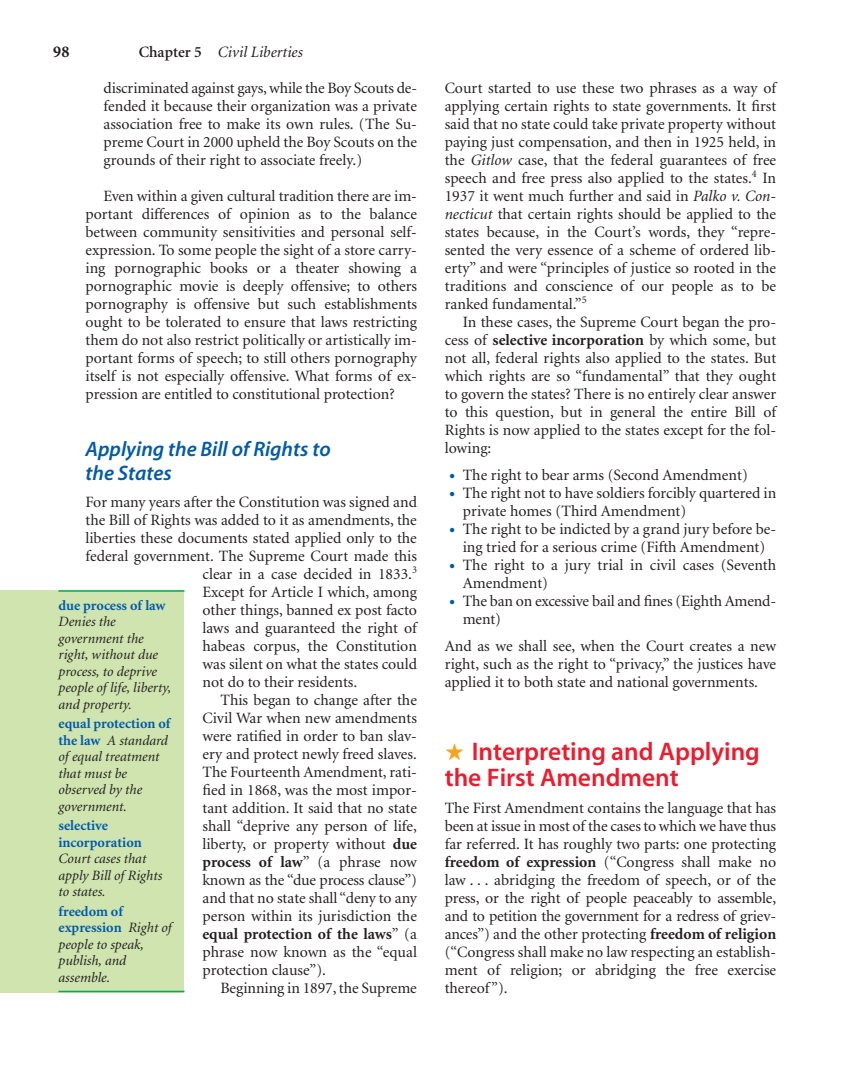
<style>
.page{position:relative;width:864px;height:1080px;background:#fff}
.page>*{position:absolute;margin:0;border:0;box-sizing:border-box;transform-origin:0 0}
.t1{font:25.5px/25.5px "Myriad Sem";color:#ee1b2d}
.t2{font:21px/24px "Myriad Sem Itl";color:#015aaa}
.t3{font:700 16.5px "Minion";color:#231f20}
.t4{font:15.75px/18px "Minion";color:#231f20;text-align:justify}
.t5{font:700 15.75px "Minion";color:#231f20}
.t6{font:italic 15.75px "Minion";color:#231f20}
.t7{font:italic 14.25px/16.5px "Minion";color:#231f20}
.s1{font-weight:600;font-style:normal}
.s2{font-weight:700}
.s3{font-weight:400}
.s4{font-weight:700;font-style:normal;color:#015aaa}
.s5{font-style:italic}
.s6{font-size:21px;color:#015aaa}
.s7{color:#f9a51b}
</style>
<div class="page">
<div style="left:0;top:590px;width:184px;height:403px;background:#cfe4ae"></div>
<hr style="left:58px;top:590px;width:126px;height:2px;background:#00ab5b">
<hr style="left:58px;top:991px;width:126px;height:1px;background:#00ab5b">
<p class="t3" style="left:53px;top:45px;width:18px">98</p>
<p class="t6" style="left:139px;top:46px;width:166px"><span class="s1">Chapter 5</span> Civil Liberties</p>
<p class="t4" style="left:104px;top:80px;width:315px">discriminated against gays, while the Boy Scouts de&shy;fended it because their organization was a private association free to make its own rules. (The Su&shy;preme Court in 2000 upheld the Boy Scouts on the grounds of their right to associate freely.)</p>
<p class="t4" style="left:85px;top:188px;width:333px;text-indent:18px">Even within a given cultural tradition there are im&shy;portant differences of opinion as to the balance between community sensitivities and personal self&shy;expression. To some people the sight of a store carry&shy;ing pornographic books or a theater showing a pornographic movie is deeply offensive; to others pornography is offensive but such establishments ought to be tolerated to ensure that laws restricting them do not also restrict politically or artistically im&shy;portant forms of speech; to still others pornography itself is not especially offensive. What forms of ex&shy;pression are entitled to constitutional protection?</p>
<p class="t2" style="left:86px;top:439px;width:247px">Applying the Bill of Rights to the States</p>
<p class="t4" style="left:86px;top:494px;width:333px">For many years after the Constitution was signed and</p>
<p class="t4" style="left:86px;top:512px;width:333px">the Bill of Rights was added to it as amendments, the</p>
<p class="t4" style="left:86px;top:530px;width:333px">liberties these documents stated applied only to the</p>
<p class="t4" style="left:86px;top:548px;width:333px">federal government. The Supreme Court made this</p>
<p class="t4" style="left:203px;top:566px;width:216px">clear in a case decided in 1833.<sup>3</sup></p>
<p class="t4" style="left:202px;top:584px;width:216px">Except for Article I which, among</p>
<p class="t4" style="left:202px;top:602px;width:216px">other things, banned ex post facto</p>
<p class="t4" style="left:202px;top:620px;width:216px">laws and guaranteed the right of</p>
<p class="t4" style="left:202px;top:638px;width:216px">habeas corpus, the Constitution</p>
<p class="t4" style="left:202px;top:656px;width:216px">was silent on what the states could</p>
<p class="t4" style="left:202px;top:674px;width:156px">not do to their residents.</p>
<p class="t4" style="left:221px;top:692px;width:198px">This began to change after the</p>
<p class="t4" style="left:202px;top:710px;width:216px">Civil War when new amendments</p>
<p class="t4" style="left:202px;top:728px;width:216px">were ratified in order to ban slav-</p>
<p class="t4" style="left:202px;top:746px;width:216px">ery and protect newly freed slaves.</p>
<p class="t4" style="left:202px;top:764px;width:216px">The Fourteenth Amendment, rati-</p>
<p class="t4" style="left:202px;top:782px;width:216px">fied in 1868, was the most impor-</p>
<p class="t4" style="left:202px;top:800px;width:216px">tant addition. It said that no state</p>
<p class="t4" style="left:202px;top:818px;width:216px">shall “deprive any person of life,</p>
<p class="t4" style="left:202px;top:836px;width:216px">liberty, or property without <span class="s2">due</span></p>
<p class="t5" style="left:202px;top:855px;width:216px">process of law<span class="s3">” (a phrase now</span></p>
<p class="t4" style="left:202px;top:872px;width:216px">known as the “due process clause”)</p>
<p class="t4" style="left:202px;top:890px;width:216px">and that no state shall “deny to any</p>
<p class="t4" style="left:202px;top:908px;width:216px">person within its jurisdiction the</p>
<p class="t5" style="left:202px;top:927px;width:216px">equal protection of the laws<span class="s3">” (a</span></p>
<p class="t4" style="left:202px;top:944px;width:216px">phrase now known as the “equal</p>
<p class="t4" style="left:202px;top:962px;width:125px">protection clause”).</p>
<p class="t4" style="left:221px;top:980px;width:198px">Beginning in 1897, the Supreme</p>
<p class="t7" style="left:58px;top:598px;width:114px"><span class="s4">due process of law<br></span>Denies the government the right, without due process, to deprive people of life, liberty, and property.</p>
<p class="t7" style="left:58px;top:717px;width:113px"><span class="s4">equal protection of the law</span> A standard of equal treatment that must be observed by the government.</p>
<p class="t7" style="left:58px;top:819px;width:105px"><span class="s4">selective incorporation<br></span>Court cases that apply Bill of Rights to states.</p>
<p class="t7" style="left:58px;top:904px;width:115px"><span class="s4">freedom of expression</span> Right of people to speak, publish, and assemble.</p>
<p class="t4" style="left:445px;top:80px;width:333px">Court started to use these two phrases as a way of</p>
<p class="t4" style="left:445px;top:98px;width:333px">applying certain rights to state governments. It first</p>
<p class="t4" style="left:445px;top:116px;width:333px">said that no state could take private property without</p>
<p class="t4" style="left:445px;top:134px;width:333px">paying just compensation, and then in 1925 held, in</p>
<p class="t4" style="left:445px;top:152px;width:333px">the <span class="s5">Gitlow</span> case, that the federal guarantees of free</p>
<p class="t4" style="left:445px;top:170px;width:333px">speech and free press also applied to the states.<sup>4</sup> In</p>
<p class="t4" style="left:445px;top:188px;width:333px">1937 it went much further and said in <span class="s5">Palko v. Con-</span></p>
<p class="t4" style="left:445px;top:206px;width:333px"><span class="s5">necticut</span> that certain rights should be applied to the</p>
<p class="t4" style="left:445px;top:224px;width:333px">states because, in the Court’s words, they “repre-</p>
<p class="t4" style="left:445px;top:242px;width:333px">sented the very essence of a scheme of ordered lib-</p>
<p class="t4" style="left:445px;top:260px;width:333px">erty” and were “principles of justice so rooted in the</p>
<p class="t4" style="left:445px;top:278px;width:333px">traditions and conscience of our people as to be</p>
<p class="t4" style="left:445px;top:296px;width:144px">ranked fundamental.”<sup>5</sup></p>
<p class="t4" style="left:463px;top:314px;width:315px">In these cases, the Supreme Court began the pro-</p>
<p class="t5" style="left:445px;top:333px;width:333px"><span class="s3">cess of</span> selective incorporation <span class="s3">by which some, but</span></p>
<p class="t4" style="left:445px;top:350px;width:333px">not all, federal rights also applied to the states. But</p>
<p class="t4" style="left:445px;top:368px;width:333px">which rights are so “fundamental” that they ought</p>
<p class="t4" style="left:445px;top:386px;width:333px">to govern the states? There is no entirely clear answer</p>
<p class="t4" style="left:445px;top:404px;width:333px">to this question, but in general the entire Bill of</p>
<p class="t4" style="left:445px;top:422px;width:333px">Rights is now applied to the states except for the fol-</p>
<p class="t4" style="left:445px;top:440px;width:48px">lowing:</p>
<p class="t4" style="left:449px;top:467px;width:300px"><span class="s6">•</span> The right to bear arms (Second Amendment)</p>
<p class="t4" style="left:463px;top:485px;width:315px;text-indent:-14px"><span class="s6">•</span> The right not to have soldiers forcibly quartered in private homes (Third Amendment)</p>
<p class="t4" style="left:449px;top:521px;width:329px;text-align:center"><span class="s6">•</span> The right to be indicted by a grand jury before be&shy;ing tried for a serious crime (Fifth Amendment)</p>
<p class="t4" style="left:463px;top:557px;width:315px;text-indent:-14px"><span class="s6">•</span> The right to a jury trial in civil cases (Seventh<br>Amendment)</p>
<p class="t4" style="left:463px;top:593px;width:315px;text-indent:-14px"><span class="s6">•</span> The ban on excessive bail and fines (Eighth Amend&shy;ment)</p>
<p class="t4" style="left:445px;top:638px;width:333px">And as we shall see, when the Court creates a new right, such as the right to “privacy,” the justices have applied it to both state and national governments.</p>
<p class="t1" style="left:445px;top:741px;width:317px"><span class="s7">★</span> Interpreting and Applying the First Amendment</p>
<p class="t4" style="left:445px;top:800px;width:333px">The First Amendment contains the language that has been at issue in most of the cases to which we have thus far referred. It has roughly two parts: one protecting <span class="s2">freedom of expression</span> (“Congress shall make no law . . . abridging the freedom of speech, or of the press, or the right of people peaceably to assemble, and to petition the government for a redress of griev&shy;ances”) and the other protecting <span class="s2">freedom of religion </span>(“Congress shall make no law respecting an establish&shy;ment of religion; or abridging the free exercise thereof”).</p>
</div>
